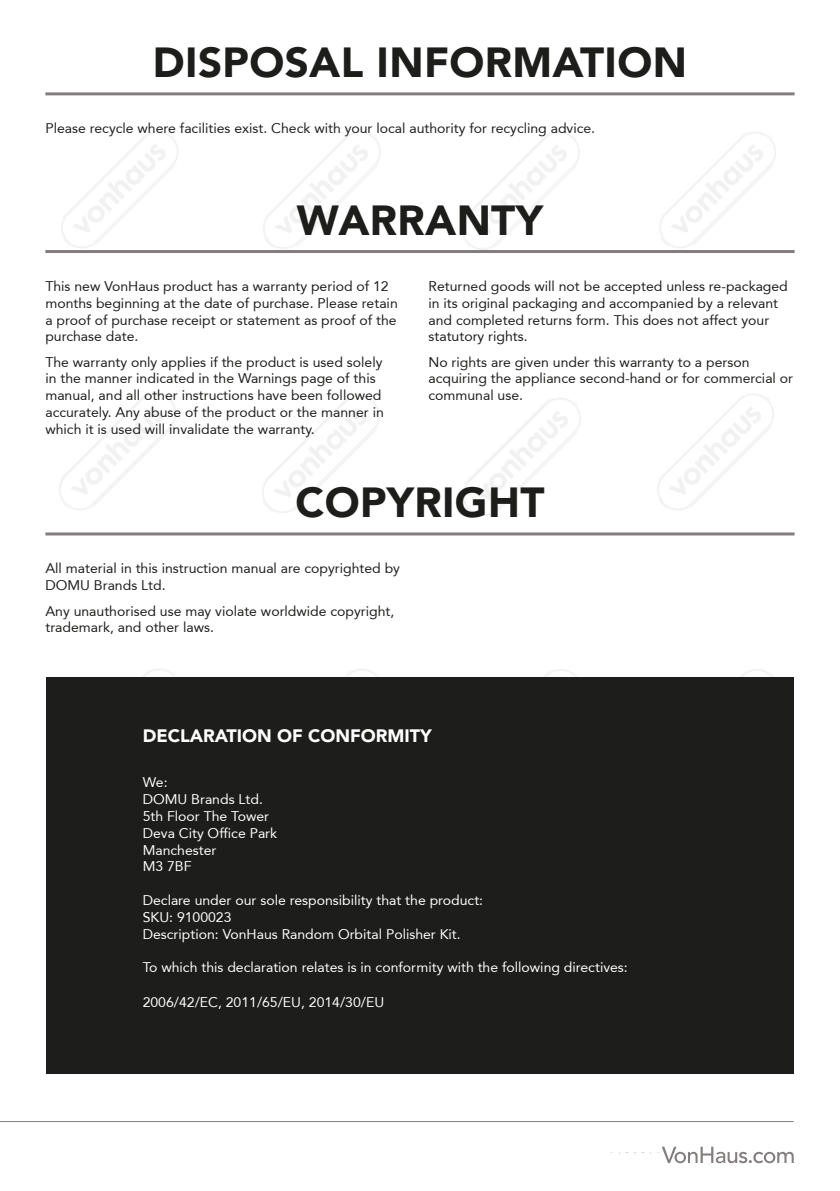
<style>
.page{position:relative;width:840px;height:1191px;background:#fff}
.page>*{position:absolute;margin:0;border:0;box-sizing:border-box;transform-origin:0 0}
.t1{font:900 42px "Avenir 95";letter-spacing:.01em;color:#1d1d1b}
.t2{font:900 18px "Avenir 95";color:#fff}
.Body_copy{font:14px/16.8px "Avenir 55 Roman";color:#1d1d1b}
.t3{font:14px "Avenir 55 Roman";color:#fff}
</style>
<div class="page">
<div style="left:46px;top:677px;width:747px;height:397px;background:#1d1d1b"></div>
<hr style="left:45px;top:92px;width:749px;height:3px;background:#837e7d">
<hr style="left:45px;top:532px;width:749px;height:3px;background:#837e7d">
<hr style="left:45px;top:250px;width:749px;height:3px;background:#837e7d">
<hr style="left:0;top:1121px;width:793px;height:1px;background:#837e7d">
<svg style="left:610px;top:1146px;width:183px;height:17px"></svg>
<p class="t1" style="left:153px;top:37px;width:535px">DISPOSAL INFORMATION</p>
<p class="Body_copy" style="left:45px;top:120px;width:551px">Please recycle where facilities exist. Check with your local authority for recycling advice.</p>
<p class="t1" style="left:297px;top:195px;width:247px">WARRANTY</p>
<p class="Body_copy" style="left:45px;top:278px;width:354px">This new VonHaus product has a warranty period of 12 months beginning at the date of purchase. Please retain a proof of purchase receipt or statement as proof of the purchase date.</p>
<p class="Body_copy" style="left:45px;top:353px;width:340px">The warranty only applies if the product is used solely in the manner indicated in the Warnings page of this manual, and all other instructions have been followed accurately. Any abuse of the product or the manner in which it is used will invalidate the warranty.</p>
<p class="Body_copy" style="left:428px;top:278px;width:360px">Returned goods will not be accepted unless re-packaged in its original packaging and accompanied by a relevant and completed returns form. This does not affect your statutory rights.</p>
<p class="Body_copy" style="left:428px;top:353px;width:366px">No rights are given under this warranty to a person acquiring the appliance second-hand or for commercial or communal use.</p>
<p class="t1" style="left:295px;top:477px;width:250px">COPYRIGHT</p>
<p class="Body_copy" style="left:45px;top:560px;width:356px">All material in this instruction manual are copyrighted by<br>DOMU Brands Ltd.</p>
<p class="Body_copy" style="left:45px;top:602px;width:350px">Any unauthorised use may violate worldwide copyright, trademark, and other laws.</p>
<p class="t2" style="left:143px;top:724px;width:290px">DECLARATION OF CONFORMITY</p>
<p class="t3" style="left:143px;top:774px;width:26px">We:</p>
<p class="t3" style="left:143px;top:791px;width:122px">DOMU Brands Ltd.</p>
<p class="t3" style="left:143px;top:808px;width:128px">5th Floor The Tower</p>
<p class="t3" style="left:143px;top:824px;width:136px">Deva City Office Park</p>
<p class="t3" style="left:143px;top:841px;width:75px">Manchester</p>
<p class="t3" style="left:143px;top:858px;width:50px">M3 7BF</p>
<p class="t3" style="left:143px;top:892px;width:342px">Declare under our sole responsibility that the product:</p>
<p class="t3" style="left:143px;top:908px;width:90px">SKU: 9100023</p>
<p class="t3" style="left:143px;top:925px;width:319px">Description: VonHaus Random Orbital Polisher Kit.</p>
<p class="t3" style="left:143px;top:959px;width:486px">To which this declaration relates is in conformity with the following directives:</p>
<p class="t3" style="left:143px;top:994px;width:243px">2006/42/EC, 2011/65/EU, 2014/30/EU</p>
</div>
